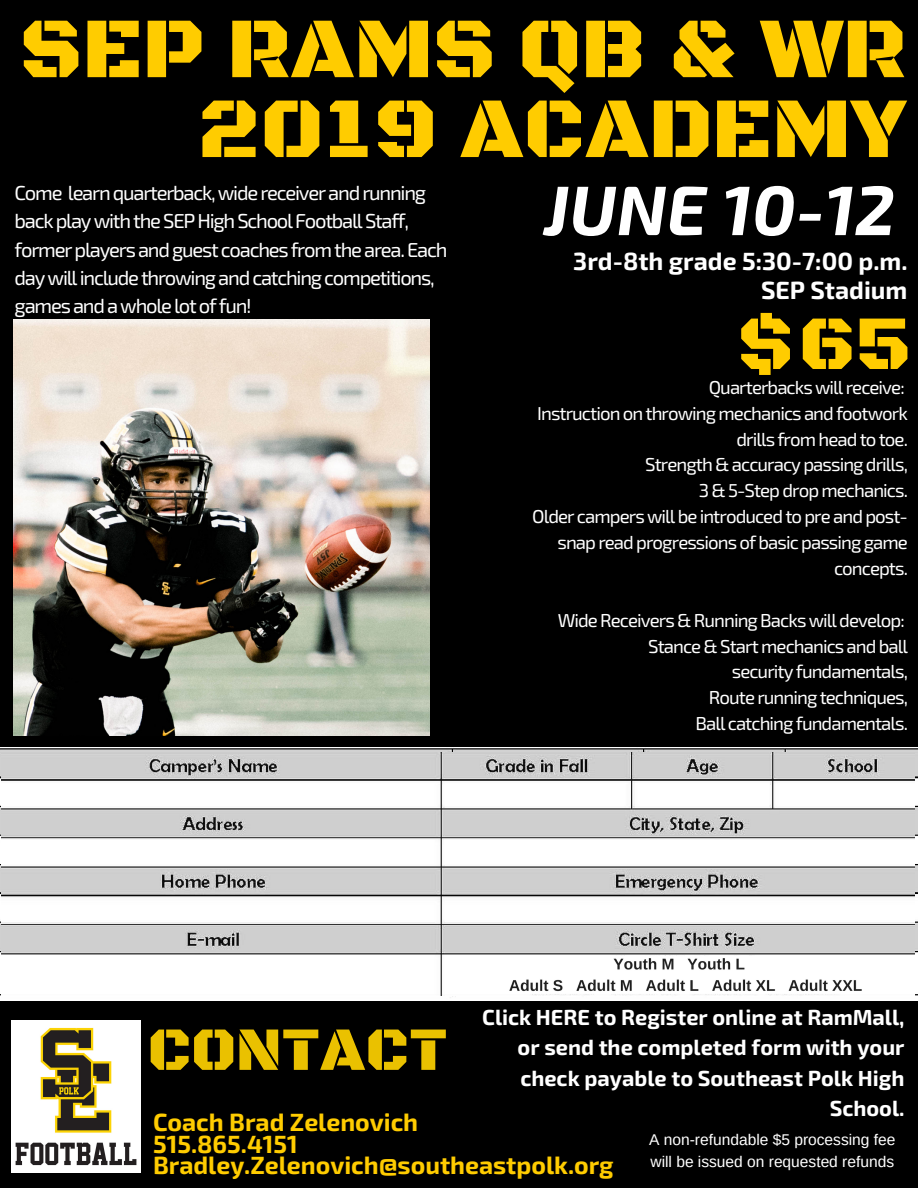
<style>
.page{position:relative;width:918px;height:1188px;background:#000}
.page>*{position:absolute;margin:0;border:0;box-sizing:border-box;transform-origin:0 0}
.t1{font:87.15px/79.8px "Black Ops One";color:#fc0;text-align:right}
.t2{font:77.85px "Black Ops One";color:#fc0}
.t3{font:italic 700 70.05px "Exo 2";color:#fff}
.t4{font:62.25px "Black Ops One";color:#eac100}
.t5{font:700 24.9px/21.3px "Exo 2";color:#fc0}
.t6{font:700 24.9px/29.2px "Exo 2";color:#fff;text-align:right}
.t7{font:700 21.75px/30.3px "Exo 2";color:#fff;text-align:right}
.t8{font:20.25px/28.2px "Exo 2";letter-spacing:-.06em;color:#fff}
.t9{font:18.75px/25.8px "Exo 2";letter-spacing:-.05em;color:#fff;text-align:right}
.t10{font:15.6px/21.3px "Arimo";color:#fff}
</style>
<div class="page">
<img style="left:0;top:747px;width:918px;height:253px">
<img style="left:11px;top:1020px;width:130px;height:152px">
<img style="left:1px;top:753px;width:914px;height:243px">
<img style="left:14px;top:320px;width:416px;height:416px">
<h1 class="t1" style="left:20px;top:12px;width:888px">SEP RAMS QB &amp; WR<br>2019 ACADEMY</h1>
<p class="t8" style="left:15px;top:178px;width:434px">Come learn quarterback, wide receiver and running back play with the SEP High School Football Staff, former players and guest coaches from the area. Each day will include throwing and catching competitions, games and a whole lot of fun!</p>
<h3 class="t3" style="left:544px;top:164px;width:353px">JUNE 10-12</h3>
<h3 class="t6" style="left:573px;top:245px;width:336px">3rd-8th grade 5:30-7:00 p.m.<br>SEP Stadium</h3>
<h2 class="t2" style="left:732px;top:298px;width:182px">$65</h2>
<p class="t9" style="left:532px;top:373px;width:377px">Quarterbacks will receive:<br>Instruction on throwing mechanics and footwork drills from head to toe.<br>Strength &amp; accuracy passing drills,<br>3 &amp; 5-Step drop mechanics.<br>Older campers will be introduced to pre and post&shy;snap read progressions of basic passing game concepts.</p>
<p class="t9" style="left:558px;top:606px;width:352px">Wide Receivers &amp; Running Backs will develop:<br>Stance &amp; Start mechanics and ball<br>security fundamentals,<br>Route running techniques,<br>Ball catching fundamentals.</p>
<p class="t7" style="left:482px;top:1001px;width:424px">Click HERE to Register online at RamMall, or send the completed form with your check payable to Southeast Polk High<br>School.</p>
<h3 class="t4" style="left:148px;top:1013px;width:301px">CONTACT</h3>
<h3 class="t5" style="left:153px;top:1110px;width:462px">Coach Brad Zelenovich<br>515.865.4151<br>Bradley.Zelenovich@southeastpolk.org</h3>
<p class="t10" style="left:649px;top:1129px;width:248px">A non-refundable $5 processing fee will be issued on requested refunds</p>
</div>
